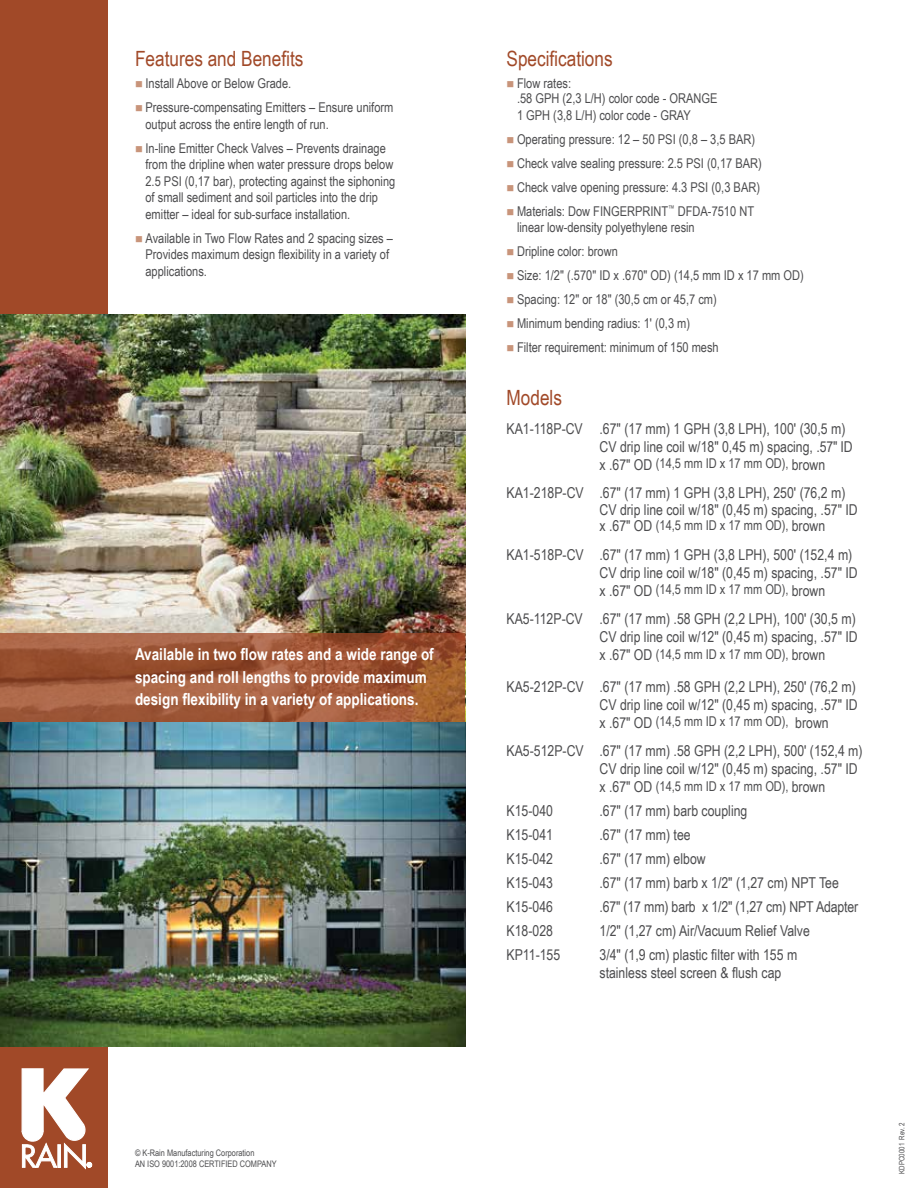
<style>
.page{position:relative;width:918px;height:1188px;background:#fff}
.page>*{position:absolute;margin:0;border:0;box-sizing:border-box;transform-origin:0 0}
.t1{font:21px "Arial Narrow";color:#a14928}
.t2{font:700 16.5px/22.5px "Arial Narrow";color:#fff}
.t3{font:15px/18px "Arial Narrow";color:#4d4d4f}
.t4{font:13.5px/16.5px "Arial Narrow";color:#4d4d4f}
.t5{font:9px/10.8px "Arial Narrow";color:#4d4d4f}
.t6{font:7.5px "Arial Narrow";color:#4d4d4f}
.s1{color:#c8947a}
.s2{font-size:15px}
</style>
<div class="page">
<div style="left:0;top:0;width:108px;height:1188px;background:#a14928"></div>
<img style="left:0;top:315px;width:465px;height:731px">
<svg style="left:21px;top:1068px;width:71px;height:101px"></svg>
<svg style="left:0;top:633px;width:465px;height:90px;background:#9f5939"></svg>
<h1 class="t1" style="left:135px;top:43px;width:170px">Features and Benefits</h1>
<p class="t4" style="left:135px;top:75px;width:158px"><span class="s1">■</span> Install Above or Below Grade.</p>
<p class="t4" style="left:146px;top:99px;width:249px;text-indent:-10px"><span class="s1">■</span> Pressure-compensating Emitters – Ensure uniform output across the entire length of run.</p>
<p class="t4" style="left:146px;top:139px;width:251px;text-indent:-10px"><span class="s1">■</span> In-line Emitter Check Valves – Prevents drainage from the dripline when water pressure drops below 2.5 PSI (0,17 bar), protecting against the siphoning of small sediment and soil particles into the drip emitter – ideal for sub-surface installation.</p>
<p class="t4" style="left:146px;top:229px;width:249px;text-indent:-10px"><span class="s1">■</span> Available in Two Flow Rates and 2 spacing sizes –<br>Provides maximum design flexibility in a variety of applications.</p>
<p class="t2" style="left:135px;top:642px;width:300px">Available in two flow rates and a wide range of spacing and roll lengths to provide maximum design flexibility in a variety of applications.</p>
<p class="t5" style="left:135px;top:1147px;width:143px">© K-Rain Manufacturing Corporation<br>AN ISO 9001:2008 CERTIFIED COMPANY</p>
<h1 class="t1" style="left:507px;top:43px;width:108px">Specifications</h1>
<p class="t4" style="left:517px;top:76px;width:202px;line-height:15px;text-indent:-10px"><span class="s1">■</span> Flow rates:<br>.58 GPH (2,3 L/H) color code - ORANGE</p>
<p class="t4" style="left:517px;top:106px;width:175px">1 GPH (3,8 L/H) color code - GRAY</p>
<p class="t4" style="left:507px;top:130px;width:250px"><span class="s1">■</span> Operating pressure: 12 – 50 PSI (0,8 – 3,5 BAR)</p>
<p class="t4" style="left:507px;top:154px;width:257px"><span class="s1">■</span> Check valve sealing pressure: 2.5 PSI (0,17 BAR)</p>
<p class="t4" style="left:507px;top:178px;width:255px"><span class="s1">■</span> Check valve opening pressure: 4.3 PSI (0,3 BAR)</p>
<p class="t4" style="left:517px;top:202px;width:239px;text-indent:-10px"><span class="s1">■</span> Materials: Dow FINGERPRINT<sup>™</sup> DFDA-7510 NT linear low-density polyethylene resin</p>
<p class="t4" style="left:507px;top:243px;width:113px"><span class="s1">■</span> Dripline color: brown</p>
<p class="t4" style="left:507px;top:267px;width:299px"><span class="s1">■</span> Size: 1/2" (.570" ID x .670" OD) (14,5 mm ID x 17 mm OD)</p>
<p class="t4" style="left:507px;top:291px;width:212px"><span class="s1">■</span> Spacing: 12" or 18" (30,5 cm or 45,7 cm)</p>
<p class="t4" style="left:507px;top:315px;width:185px"><span class="s1">■</span> Minimum bending radius: 1' (0,3 m)</p>
<p class="t4" style="left:507px;top:339px;width:214px"><span class="s1">■</span> Filter requirement: minimum of 150 mesh</p>
<h1 class="t1" style="left:507px;top:382px;width:57px">Models</h1>
<p class="t3" style="left:600px;top:419px;width:255px;text-indent:-93px">KA1-118P-CV .67" (17 mm) 1 GPH (3,8 LPH), 100' (30,5 m)<br>CV drip line coil w/18" 0,45 m) spacing, .57" ID</p>
<p class="t4" style="left:600px;top:455px;width:227px"><span class="s2">x .67" OD</span> (14,5 mm ID x 17 mm OD), <span class="s2">brown</span></p>
<p class="t3" style="left:600px;top:484px;width:260px;line-height:16.5px;text-indent:-93px">KA1-218P-CV .67" (17 mm) 1 GPH (3,8 LPH), 250' (76,2 m)<br>CV drip line coil w/18" (0,45 m) spacing, .57" ID</p>
<p class="t4" style="left:600px;top:516px;width:227px"><span class="s2">x .67" OD</span> (14,5 mm ID x 17 mm OD), <span class="s2">brown</span></p>
<p class="t3" style="left:600px;top:545px;width:260px;text-indent:-93px">KA1-518P-CV .67" (17 mm) 1 GPH (3,8 LPH), 500' (152,4 m)<br>CV drip line coil w/18" (0,45 m) spacing, .57" ID</p>
<p class="t4" style="left:600px;top:581px;width:227px"><span class="s2">x .67" OD</span> (14,5 mm ID x 17 mm OD), <span class="s2">brown</span></p>
<p class="t3" style="left:507px;top:609px;width:353px;text-align:right">KA5-112P-CV .67" (17 mm) .58 GPH (2,2 LPH), 100' (30,5 m)<br>CV drip line coil w/12" (0,45 m) spacing, .57" ID</p>
<p class="t4" style="left:600px;top:645px;width:227px"><span class="s2">x .67" OD</span> (14,5 mm ID x 17 mm OD), <span class="s2">brown</span></p>
<p class="t3" style="left:507px;top:677px;width:353px;text-align:right">KA5-212P-CV .67" (17 mm) .58 GPH (2,2 LPH), 250' (76,2 m)<br>CV drip line coil w/12" (0,45 m) spacing, .57" ID</p>
<p class="t4" style="left:600px;top:713px;width:231px"><span class="s2">x .67" OD</span> (14,5 mm ID x 17 mm OD), <span class="s2">brown</span></p>
<p class="t3" style="left:600px;top:741px;width:265px;text-indent:-93px">KA5-512P-CV .67" (17 mm) .58 GPH (2,2 LPH), 500' (152,4 m)<br>CV drip line coil w/12" (0,45 m) spacing, .57" ID</p>
<p class="t4" style="left:600px;top:777px;width:227px"><span class="s2">x .67" OD</span> (14,5 mm ID x 17 mm OD), <span class="s2">brown</span></p>
<p class="t3" style="left:507px;top:801px;width:48px">K15-040</p>
<p class="t3" style="left:600px;top:801px;width:149px">.67" (17 mm) barb coupling</p>
<p class="t3" style="left:507px;top:825px;width:48px">K15-041</p>
<p class="t3" style="left:600px;top:825px;width:93px">.67" (17 mm) tee</p>
<p class="t3" style="left:507px;top:849px;width:48px">K15-042</p>
<p class="t3" style="left:600px;top:849px;width:108px">.67" (17 mm) elbow</p>
<p class="t3" style="left:507px;top:873px;width:48px">K15-043</p>
<p class="t3" style="left:600px;top:873px;width:241px">.67" (17 mm) barb x 1/2" (1,27 cm) NPT Tee</p>
<p class="t3" style="left:507px;top:897px;width:48px">K15-046</p>
<p class="t3" style="left:600px;top:897px;width:260px">.67" (17 mm) barb x 1/2" (1,27 cm) NPT Adapter</p>
<p class="t3" style="left:507px;top:921px;width:48px">K18-028</p>
<p class="t3" style="left:600px;top:921px;width:212px">1/2" (1,27 cm) Air/Vacuum Relief Valve</p>
<p class="t3" style="left:507px;top:945px;width:55px">KP11-155</p>
<p class="t3" style="left:600px;top:945px;width:199px">3/4" (1,9 cm) plastic filter with 155 m stainless steel screen &amp; flush cap</p>
<p class="t6" style="left:896px;top:1174px;width:53px;rotate:-90deg">KDPC0001 Rev. 2</p>
</div>
